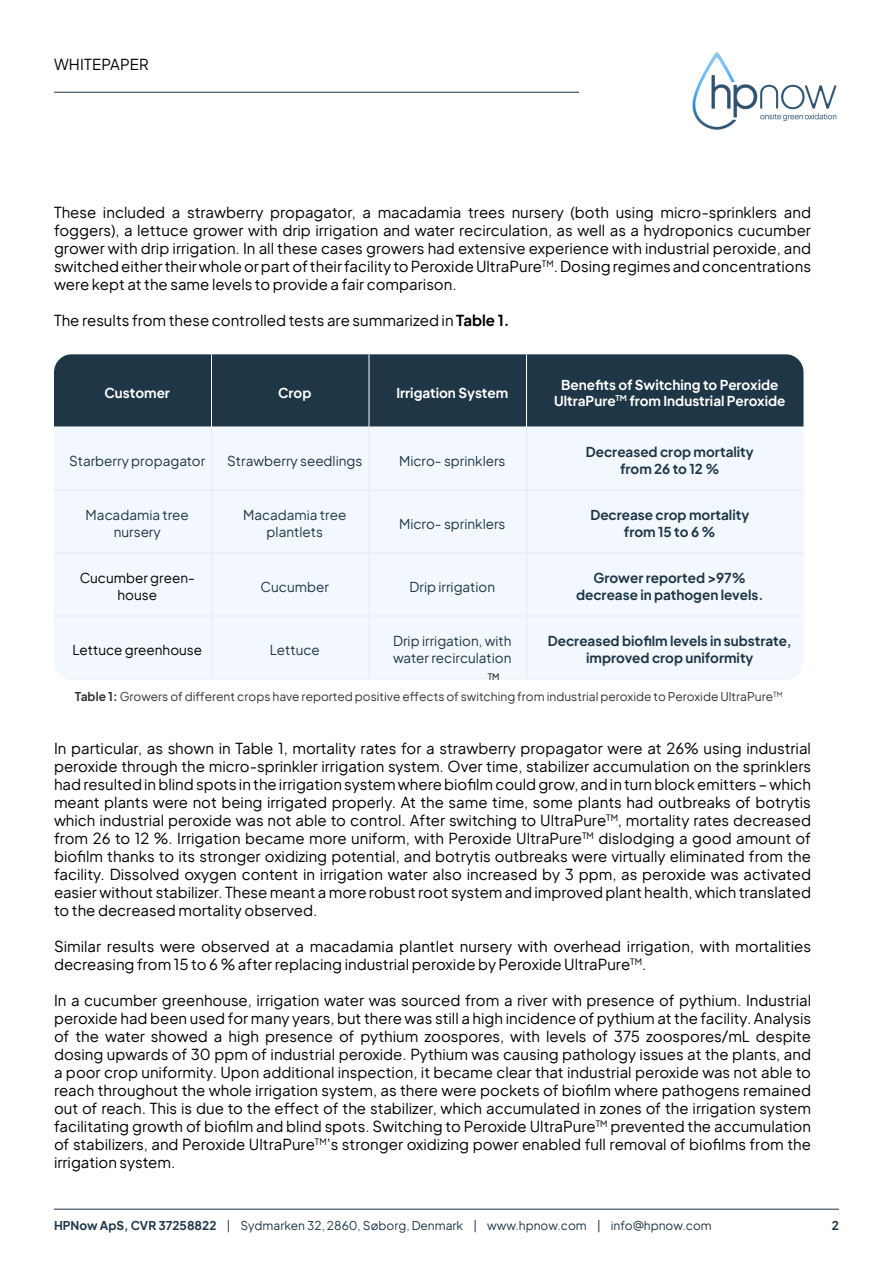
<style>
.page{position:relative;width:893px;height:1263px;background:#fff}
.page>*{position:absolute;margin:0;border:0;box-sizing:border-box;transform-origin:0 0}
.t1{font:15px/18px "Eudoxus Sans";color:#000;text-align:justify}
.t2{font:13.5px/16.2px "Eudoxus Sans";color:#1f3647;text-align:center}
.t3{font:700 13.5px/16.2px "Eudoxus Sans";color:#1f3647;text-align:center}
.t4{font:700 13.5px/16.2px "Eudoxus Sans";color:#fff;text-align:center}
.t5{font:13.5px/16.2px "Eudoxus Sans";color:#000;text-align:center}
.t6{font:12px "Eudoxus Sans";color:#333}
.t7{font:12px "Eudoxus Sans";color:#1f3547}
.t8{font:700 12px "Eudoxus Sans";color:#1f3547}
.t9{font:8.7px "Eudoxus Sans";color:#000}
.s1{font-weight:700}
</style>
<div class="page">
<img style="left:692px;top:53px;width:145px;height:77px">
<hr style="left:54px;top:1209px;width:785px;height:1px;background:#1f3547">
<hr style="left:54px;top:92px;width:525px;height:1px;background:#1f3547">
<div style="left:54px;top:354px;width:749px;height:73px;background:#1f3647"></div>
<div style="left:54px;top:428px;width:749px;height:251px;background:#f2f8fd"></div>
<hr style="left:211px;top:354px;width:1px;height:73px;background:#fff">
<hr style="left:369px;top:354px;width:1px;height:73px;background:#fff">
<hr style="left:526px;top:354px;width:1px;height:73px;background:#fff">
<hr style="left:211px;top:427px;width:1px;height:63px;background:#e9ebed">
<hr style="left:369px;top:427px;width:1px;height:63px;background:#e9ebed">
<hr style="left:526px;top:427px;width:1px;height:63px;background:#e9ebed">
<hr style="left:54px;top:490px;width:158px;height:1px;background:#e9ebed">
<hr style="left:212px;top:490px;width:157px;height:1px;background:#e9ebed">
<hr style="left:211px;top:490px;width:1px;height:63px;background:#e9ebed">
<hr style="left:369px;top:490px;width:157px;height:1px;background:#e9ebed">
<hr style="left:369px;top:490px;width:1px;height:63px;background:#e9ebed">
<hr style="left:526px;top:490px;width:277px;height:1px;background:#e9ebed">
<hr style="left:526px;top:490px;width:1px;height:63px;background:#e9ebed">
<hr style="left:54px;top:553px;width:158px;height:1px;background:#e9ebed">
<hr style="left:212px;top:553px;width:157px;height:1px;background:#e9ebed">
<hr style="left:211px;top:553px;width:1px;height:63px;background:#e9ebed">
<hr style="left:369px;top:553px;width:157px;height:1px;background:#e9ebed">
<hr style="left:369px;top:553px;width:1px;height:63px;background:#e9ebed">
<hr style="left:526px;top:553px;width:277px;height:1px;background:#e9ebed">
<hr style="left:526px;top:553px;width:1px;height:63px;background:#e9ebed">
<hr style="left:54px;top:616px;width:158px;height:1px;background:#e9ebed">
<hr style="left:212px;top:616px;width:157px;height:1px;background:#e9ebed">
<hr style="left:211px;top:616px;width:1px;height:63px;background:#e9ebed">
<hr style="left:369px;top:616px;width:157px;height:1px;background:#e9ebed">
<hr style="left:369px;top:616px;width:1px;height:63px;background:#e9ebed">
<hr style="left:526px;top:616px;width:277px;height:1px;background:#e9ebed">
<hr style="left:526px;top:616px;width:1px;height:63px;background:#e9ebed">
<hr style="left:54px;top:679px;width:158px;height:1px;background:#e9ebed">
<hr style="left:212px;top:679px;width:157px;height:1px;background:#e9ebed">
<hr style="left:369px;top:679px;width:157px;height:1px;background:#e9ebed">
<hr style="left:526px;top:679px;width:277px;height:1px;background:#e9ebed">
<p class="t1" style="left:54px;top:54px;width:96px">WHITEPAPER</p>
<p class="t1" style="left:54px;top:203px;width:759px">These included a strawberry propagator, a macadamia trees nursery (both using micro-sprinklers and foggers), a lettuce grower with drip irrigation and water recirculation, as well as a hydroponics cucumber grower with drip irrigation. In all these cases growers had extensive experience with industrial peroxide, and switched either their whole or part of their facility to Peroxide UltraPure<sup>TM</sup>. Dosing regimes and concentrations were kept at the same levels to provide a fair comparison.</p>
<p class="t1" style="left:54px;top:311px;width:457px">The results from these controlled tests are summarized in <span class="s1">Table 1.</span></p>
<p class="t4" style="left:105px;top:384px;width:67px">Customer</p>
<p class="t4" style="left:278px;top:384px;width:35px">Crop</p>
<p class="t4" style="left:396px;top:384px;width:113px">Irrigation System</p>
<p class="t4" style="left:554px;top:376px;width:233px">Benefits of Switching to Peroxide<br>UltraPure<sup>TM</sup> from Industrial Peroxide</p>
<p class="t2" style="left:69px;top:452px;width:138px">Starberry propagator</p>
<p class="t2" style="left:227px;top:452px;width:137px">Strawberry seedlings</p>
<p class="t2" style="left:399px;top:452px;width:108px">Micro- sprinklers</p>
<p class="t3" style="left:586px;top:444px;width:169px">Decreased crop mortality from 26 to 12 %</p>
<p class="t2" style="left:86px;top:506px;width:105px">Macadamia tree nursery</p>
<p class="t2" style="left:243px;top:506px;width:105px">Macadamia tree plantlets</p>
<p class="t2" style="left:399px;top:515px;width:108px">Micro- sprinklers</p>
<p class="t3" style="left:590px;top:507px;width:160px">Decrease crop mortality from 15 to 6 %</p>
<p class="t5" style="left:80px;top:569px;width:117px">Cucumber green&shy;house</p>
<p class="t2" style="left:261px;top:578px;width:70px">Cucumber</p>
<p class="t2" style="left:409px;top:578px;width:87px">Drip irrigation</p>
<p class="t3" style="left:576px;top:570px;width:189px">Grower reported &gt;97% decrease in pathogen levels.</p>
<p class="t5" style="left:72px;top:641px;width:131px">Lettuce greenhouse</p>
<p class="t2" style="left:270px;top:641px;width:52px">Lettuce</p>
<p class="t2" style="left:393px;top:632px;width:120px;text-align:left">Drip irrigation, with water recirculation</p>
<p class="t3" style="left:548px;top:633px;width:245px">Decreased biofilm levels in substrate, improved crop uniformity</p>
<p class="t6" style="left:75px;top:687px;width:709px"><span class="s1">Table 1:</span> Growers of different crops have reported positive effects of switching from industrial peroxide to Peroxide UltraPure<sup>TM</sup></p>
<p class="t9" style="left:488px;top:669px;width:13px">TM</p>
<p class="t1" style="left:54px;top:739px;width:758px">In particular, as shown in Table 1, mortality rates for a strawberry propagator were at 26% using industrial peroxide through the micro-sprinkler irrigation system. Over time, stabilizer accumulation on the sprinklers had resulted in blind spots in the irrigation system where biofilm could grow, and in turn block emitters – which meant plants were not being irrigated properly. At the same time, some plants had outbreaks of botrytis which industrial peroxide was not able to control. After switching to UltraPure<sup>TM</sup>, mortality rates decreased from 26 to 12 %. Irrigation became more uniform, with Peroxide UltraPure<sup>TM</sup> dislodging a good amount of biofilm thanks to its stronger oxidizing potential, and botrytis outbreaks were virtually eliminated from the facility. Dissolved oxygen content in irrigation water also increased by 3 ppm, as peroxide was activated easier without stabilizer. These meant a more robust root system and improved plant health, which translated to the decreased mortality observed.</p>
<p class="t1" style="left:54px;top:937px;width:759px">Similar results were observed at a macadamia plantlet nursery with overhead irrigation, with mortalities decreasing from 15 to 6 % after replacing industrial peroxide by Peroxide UltraPure<sup>TM</sup>.</p>
<p class="t1" style="left:54px;top:991px;width:759px">In a cucumber greenhouse, irrigation water was sourced from a river with presence of pythium. Industrial peroxide had been used for many years, but there was still a high incidence of pythium at the facility. Analysis of the water showed a high presence of pythium zoospores, with levels of 375 zoospores/mL despite dosing upwards of 30 ppm of industrial peroxide. Pythium was causing pathology issues at the plants, and a poor crop uniformity. Upon additional inspection, it became clear that industrial peroxide was not able to reach throughout the whole irrigation system, as there were pockets of biofilm where pathogens remained out of reach. This is due to the effect of the stabilizer, which accumulated in zones of the irrigation system facilitating growth of biofilm and blind spots. Switching to Peroxide UltraPure<sup>TM</sup> prevented the accumulation of stabilizers, and Peroxide UltraPure<sup>TM</sup>’s stronger oxidizing power enabled full removal of biofilms from the irrigation system.</p>
<p class="t7" style="left:54px;top:1215px;width:659px"><span class="s1">HPNow ApS, CVR 37258822</span> | Sydmarken 32, 2860, Søborg, Denmark | www.hpnow.com | info@hpnow.com</p>
<p class="t8" style="left:832px;top:1215px;width:9px">2</p>
</div>
